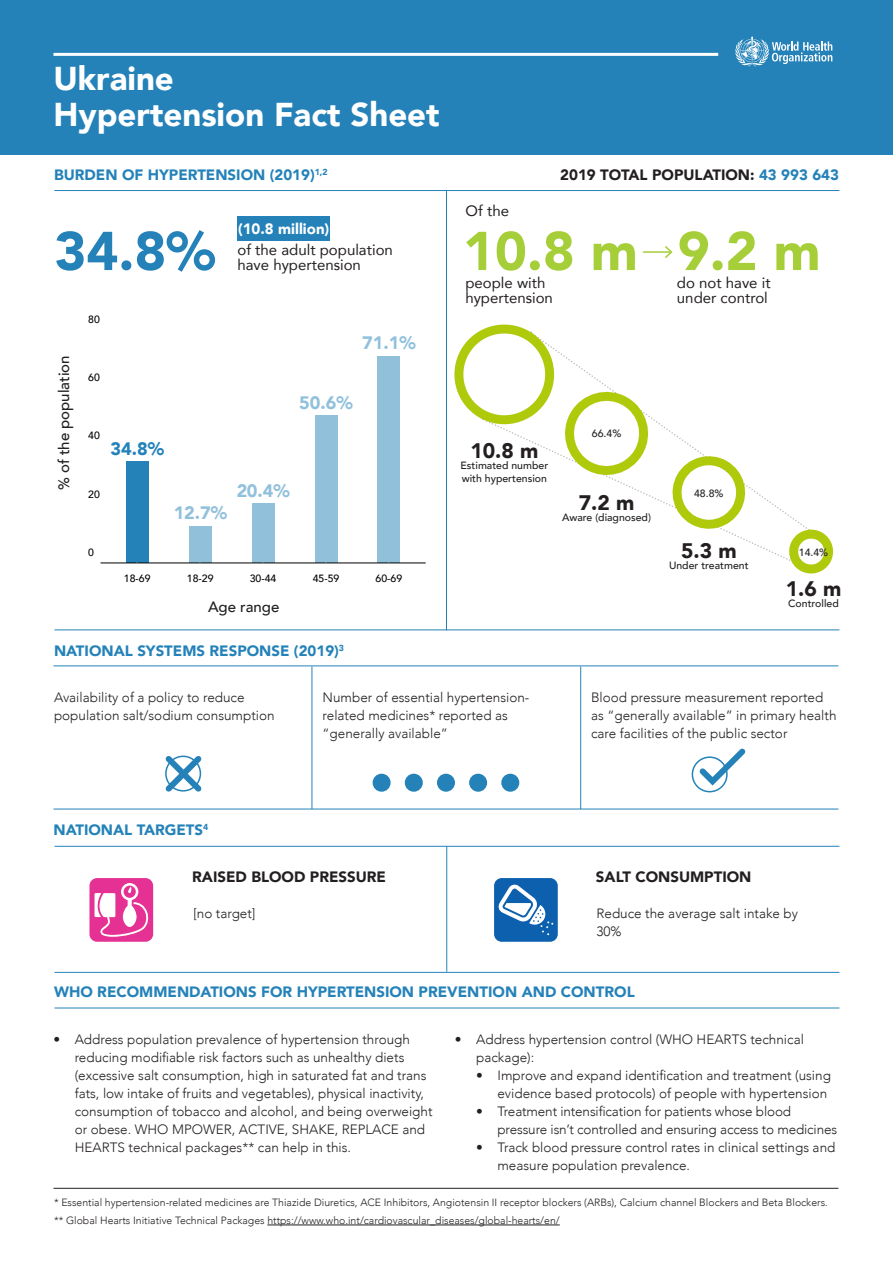
<style>
.page{position:relative;width:893px;height:1263px;background:#fff}
.page>*{position:absolute;margin:0;border:0;box-sizing:border-box;transform-origin:0 0}
.t1{font:900 54px "Avenir";color:#a6ce39}
.t2{font:900 54px "Avenir";color:#2482b9}
.t3{font:900 33px/36px "Avenir";color:#fff}
.t4{font:900 21px "Avenir";color:#231f20}
.t5{font:900 18px "Avenir";color:#2482ba}
.t6{font:900 15px "Avenir";color:#2482b9}
.t7{font:15px/15px "Avenir";color:#231f20}
.t8{font:900 15px "Avenir";color:#231f20}
.t9{font:500 15px "Avenir";color:#231f20}
.t10{font:900 15px "Avenir";color:#fff}
.t11{font:300 13.5px/18px "Avenir";color:#231f20}
.t12{font:300 10.5px "Avenir";color:#231f20}
.t13{font:500 10.5px/12.6px "Avenir";color:#231f20}
.t14{font:500 10.5px "Avenir";color:#000001}
.t15{font:900 8.7px "Avenir";color:#2482b9}
.s1{color:#2482b9}
</style>
<div class="page">
<svg style="left:620px;top:418px;width:179px;height:139px"></svg>
<div style="left:0;top:0;width:893px;height:155px;background:#2482b9"></div>
<hr style="left:53px;top:53px;width:665px;height:3px;background:#fff">
<hr style="left:54px;top:190px;width:785px;height:1px;background:#2482b9">
<hr style="left:54px;top:630px;width:785px;height:1px;background:#2482b9">
<hr style="left:54px;top:972px;width:785px;height:1px;background:#2482b9">
<hr style="left:54px;top:1008px;width:785px;height:1px;background:#2482b9">
<hr style="left:54px;top:846px;width:785px;height:1px;background:#2482b9">
<hr style="left:446px;top:191px;width:1px;height:439px;background:#2482b9">
<hr style="left:312px;top:667px;width:1px;height:142px;background:#2482b9">
<hr style="left:580px;top:667px;width:1px;height:142px;background:#2482b9">
<hr style="left:446px;top:846px;width:1px;height:126px;background:#2482b9">
<div style="left:237px;top:216px;width:93px;height:24px;background:#2482b9"></div>
<hr style="left:643px;top:251px;width:28px;height:2px;background:#a6ce39">
<svg style="left:663px;top:246px;width:10px;height:12px"></svg>
<hr style="left:53px;top:1188px;width:785px;height:1px;background:#231f20">
<hr style="left:267px;top:1225px;width:293px;height:1px;background:#231f20">
<hr style="left:53px;top:666px;width:785px;height:1px;background:#2482b9">
<hr style="left:53px;top:809px;width:785px;height:1px;background:#2482b9">
<div style="left:494px;top:878px;width:64px;height:64px;background:#0c60ad;border-radius:8px"></div>
<svg style="left:498px;top:884px;width:55px;height:51px"></svg>
<div style="left:89px;top:878px;width:64px;height:64px;background:#e43193;border-radius:8px"></div>
<svg style="left:95px;top:883px;width:54px;height:54px"></svg>
<svg style="left:735px;top:37px;width:97px;height:29px"></svg>
<div style="left:126px;top:462px;width:22px;height:101px;background:#2482b9"></div>
<div style="left:189px;top:526px;width:22px;height:37px;background:#91c0db"></div>
<div style="left:252px;top:504px;width:22px;height:59px;background:#91c0db"></div>
<div style="left:315px;top:416px;width:22px;height:147px;background:#91c0db"></div>
<div style="left:378px;top:356px;width:22px;height:207px;background:#91c0db"></div>
<hr style="left:101px;top:562px;width:325px;height:1px;background:#000001">
<svg style="left:165px;top:755px;width:36px;height:37px"></svg>
<div style="left:692px;top:756px;width:36px;height:36px;border:2px solid #2482b9;border-radius:50%"></div>
<svg style="left:694px;top:749px;width:51px;height:41px"></svg>
<div style="left:373px;top:774px;width:17px;height:17px;background:#2482b9;border-radius:50%"></div>
<div style="left:373px;top:774px;width:18px;height:18px;border:2px solid #2482b9;border-radius:50%"></div>
<div style="left:405px;top:774px;width:18px;height:18px;border:2px solid #2482b9;border-radius:50%"></div>
<div style="left:406px;top:774px;width:16px;height:17px;background:#2482b9;border-radius:50%"></div>
<div style="left:438px;top:774px;width:16px;height:17px;background:#2482b9;border-radius:50%"></div>
<div style="left:470px;top:774px;width:16px;height:17px;background:#2482b9;border-radius:50%"></div>
<div style="left:437px;top:774px;width:18px;height:18px;border:2px solid #2482b9;border-radius:50%"></div>
<div style="left:502px;top:774px;width:17px;height:17px;background:#2482b9;border-radius:50%"></div>
<div style="left:469px;top:774px;width:18px;height:18px;border:2px solid #2482b9;border-radius:50%"></div>
<div style="left:501px;top:774px;width:18px;height:18px;border:2px solid #2482b9;border-radius:50%"></div>
<svg style="left:454px;top:324px;width:195px;height:158px"></svg>
<svg style="left:665px;top:449px;width:80px;height:87px"></svg>
<svg style="left:782px;top:522px;width:50px;height:52px"></svg>
<p class="t3" style="left:53px;top:60px;width:388px">Ukraine<br>Hypertension Fact Sheet</p>
<p class="t6" style="left:54px;top:162px;width:262px">BURDEN OF HYPERTENSION (2019)</p>
<p class="t8" style="left:560px;top:162px;width:280px">2019 TOTAL POPULATION: <span class="s1">43 993 643</span></p>
<p class="t15" style="left:315px;top:165px;width:14px">1,2</p>
<p class="t7" style="left:466px;top:203px;width:45px">Of the</p>
<p class="t10" style="left:238px;top:216px;width:93px">(10.8 million)</p>
<p class="t2" style="left:54px;top:205px;width:162px">34.8%</p>
<p class="t1" style="left:463px;top:205px;width:176px">10.8 m</p>
<p class="t1" style="left:678px;top:205px;width:144px">9.2 m</p>
<p class="t7" style="left:237px;top:242px;width:157px">of the adult population have hypertension</p>
<p class="t9" style="left:51px;top:490px;width:136px;rotate:-90deg">% of the population</p>
<p class="t14" style="left:88px;top:310px;width:13px">80</p>
<p class="t14" style="left:88px;top:368px;width:13px">60</p>
<p class="t14" style="left:88px;top:427px;width:13px">40</p>
<p class="t14" style="left:88px;top:485px;width:13px">20</p>
<p class="t14" style="left:88px;top:543px;width:7px">0</p>
<h3 class="t5" style="left:362px;top:327px;width:55px">71.1%</h3>
<h3 class="t5" style="left:299px;top:387px;width:55px">50.6%</h3>
<p class="t5" style="left:110px;top:433px;width:55px">34.8%</p>
<h3 class="t5" style="left:173px;top:497px;width:55px">12.7%</h3>
<h3 class="t5" style="left:236px;top:475px;width:55px">20.4%</h3>
<p class="t14" style="left:124px;top:569px;width:28px">18-69</p>
<p class="t14" style="left:187px;top:569px;width:28px">18-29</p>
<p class="t14" style="left:250px;top:569px;width:28px">30-44</p>
<p class="t14" style="left:313px;top:569px;width:28px">45-59</p>
<p class="t14" style="left:376px;top:569px;width:28px">60-69</p>
<p class="t7" style="left:465px;top:275px;width:89px">people with hypertension</p>
<p class="t7" style="left:677px;top:275px;width:95px">do not have it under control</p>
<p class="t4" style="left:470px;top:433px;width:69px">10.8 m</p>
<p class="t13" style="left:460px;top:459px;width:89px">Estimated number with hypertension</p>
<p class="t13" style="left:592px;top:426px;width:31px">66.4%</p>
<p class="t4" style="left:579px;top:485px;width:57px">7.2 m</p>
<p class="t13" style="left:562px;top:511px;width:90px">Aware (diagnosed)</p>
<p class="t13" style="left:694px;top:486px;width:31px">48.8%</p>
<p class="t4" style="left:681px;top:533px;width:57px">5.3 m</p>
<p class="t13" style="left:669px;top:558px;width:81px">Under treatment</p>
<p class="t13" style="left:799px;top:545px;width:31px">14.4%</p>
<p class="t4" style="left:786px;top:571px;width:57px">1.6 m</p>
<p class="t13" style="left:788px;top:597px;width:52px">Controlled</p>
<p class="t9" style="left:208px;top:594px;width:73px">Age range</p>
<p class="t6" style="left:54px;top:638px;width:292px">NATIONAL SYSTEMS RESPONSE (2019)<sup>3</sup></p>
<p class="t11" style="left:54px;top:688px;width:222px">Availability of a policy to reduce population salt/sodium consumption</p>
<p class="t11" style="left:323px;top:688px;width:208px">Number of essential hypertension&shy;related medicines* reported as “generally available”</p>
<p class="t11" style="left:591px;top:688px;width:247px">Blood pressure measurement reported as “generally available” in primary health care facilities of the public sector</p>
<p class="t6" style="left:53px;top:816px;width:156px">NATIONAL TARGETS<sup>4</sup></p>
<p class="t8" style="left:192px;top:864px;width:195px">RAISED BLOOD PRESSURE</p>
<p class="t8" style="left:596px;top:864px;width:157px">SALT CONSUMPTION</p>
<p class="t11" style="left:193px;top:904px;width:64px">[no target]</p>
<p class="t11" style="left:596px;top:904px;width:203px">Reduce the average salt intake by<br>30%</p>
<p class="t6" style="left:54px;top:979px;width:582px">WHO RECOMMENDATIONS FOR HYPERTENSION PREVENTION AND CONTROL</p>
<p class="t11" style="left:75px;top:1030px;width:359px;text-indent:-21px">• Address population prevalence of hypertension through reducing modifiable risk factors such as unhealthy diets (excessive salt consumption, high in saturated fat and trans fats, low intake of fruits and vegetables), physical inactivity, consumption of tobacco and alcohol, and being overweight or obese. WHO MPOWER, ACTIVE, SHAKE, REPLACE and HEARTS technical packages** can help in this.</p>
<p class="t11" style="left:476px;top:1030px;width:329px;text-indent:-21px">• Address hypertension control (WHO HEARTS technical package):</p>
<p class="t11" style="left:476px;top:1066px;width:356px;text-align:right">• Improve and expand identification and treatment (using evidence based protocols) of people with hypertension</p>
<p class="t11" style="left:497px;top:1102px;width:341px;text-indent:-21px">• Treatment intensification for patients whose blood pressure isn’t controlled and ensuring access to medicines</p>
<p class="t11" style="left:497px;top:1138px;width:339px;text-indent:-21px">• Track blood pressure control rates in clinical settings and measure population prevalence.</p>
<p class="t12" style="left:54px;top:1196px;width:775px">* Essential hypertension-related medicines are Thiazide Diuretics, ACE Inhibitors, Angiotensin II receptor blockers (ARBs), Calcium channel Blockers and Beta Blockers.</p>
<p class="t12" style="left:54px;top:1214px;width:507px">** Global Hearts Initiative Technical Packages https://www.who.int/cardiovascular_diseases/global-hearts/en/</p>
</div>
